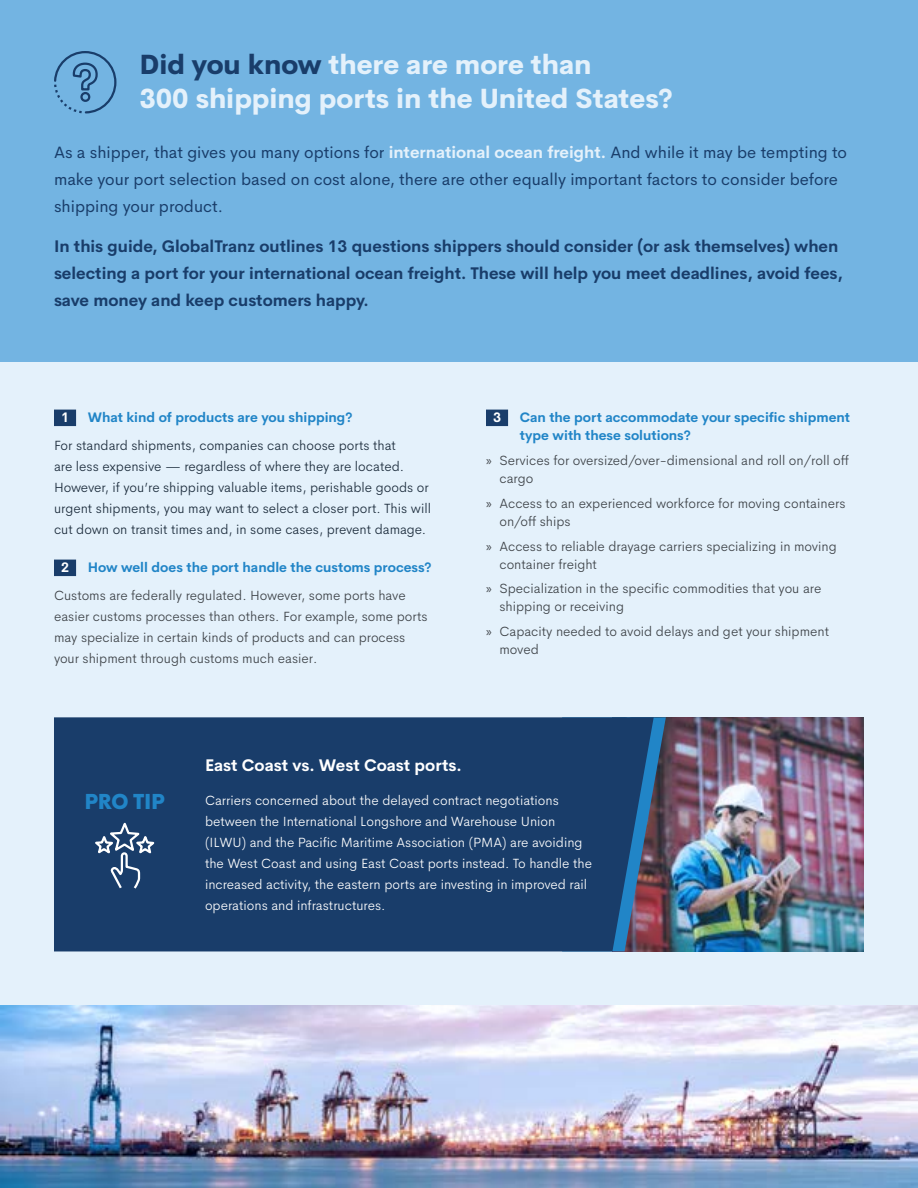
<style>
.page{position:relative;width:918px;height:1188px;background:#fff}
.page>*{position:absolute;margin:0;border:0;box-sizing:border-box;transform-origin:0 0}
.t1{font:800 27px/33.8px "Cerebri Sans";color:#e4f1fb}
.t2{font:800 21px "Cerebri Sans";letter-spacing:-.01em;color:#2185c7}
.t3{font:700 16.5px/27px "Cerebri Sans";color:#193d6a}
.t4{font:16.5px/27px "Cerebri Sans";color:#193d6a}
.t5{font:700 16.5px "Cerebri Sans";color:#fff}
.t6{font:300 13.5px/18px "Cerebri Sans";color:#3c4146}
.t7{font:300 13.5px/21px "Cerebri Sans";color:#fff}
.t8{font:300 13.5px/21px "Cerebri Sans";color:#1a2a3a}
.t9{font:700 13.5px/18px "Cerebri Sans";color:#2185c7}
.t10{font:700 13.5px "Cerebri Sans";color:#fff}
.s1{color:#193d6a}
.s2{font-weight:700;color:#e4f1fb}
.s3{font-family:"Myriad Pro";font-weight:400}
</style>
<div class="page">
<div style="left:0;top:348px;width:918px;height:658px;background:#e4f1fb"></div>
<div style="left:0;top:0;width:918px;height:361px;background:#73b4e2"></div>
<div style="left:54px;top:410px;width:22px;height:16px;background:#193d6a"></div>
<div style="left:54px;top:560px;width:22px;height:16px;background:#193d6a"></div>
<div style="left:486px;top:410px;width:22px;height:16px;background:#193d6a"></div>
<img style="left:612px;top:717px;width:252px;height:235px">
<svg style="left:654px;top:717px;width:12px;height:234px;background:#514355"></svg>
<div style="left:54px;top:717px;width:600px;height:234px;background:#193d6a"></div>
<svg style="left:91px;top:818px;width:68px;height:73px;background:#38577e"></svg>
<img style="left:0;top:1006px;width:918px;height:182px">
<svg style="left:54px;top:51px;width:63px;height:63px"></svg>
<h1 class="t1" style="left:140px;top:45px;width:535px"><span class="s1">Did you know</span> there are more than<br>300 shipping ports in the United States?</h1>
<p class="t4" style="left:54px;top:137px;width:795px">As a shipper, that gives you many options for <span class="s2">international ocean freight.</span> And while it may be tempting to make your port selection based on cost alone, there are other equally important factors to consider before shipping your product.</p>
<p class="t3" style="left:54px;top:232px;width:790px">In this guide, GlobalTranz outlines 13 questions shippers should consider (or ask themselves) when selecting a port for your international ocean freight. These will help you meet deadlines, avoid fees, save money and keep customers happy.</p>
<p class="t10" style="left:61px;top:407px;width:10px">1</p>
<p class="t9" style="left:88px;top:407px;width:266px">What kind of products are you shipping?</p>
<p class="t8" style="left:54px;top:434px;width:379px">For standard shipments, companies can choose ports that<br>are less expensive — regardless of where they are located.<br>However, if you’re shipping valuable items, perishable goods or urgent shipments, you may want to select a closer port. This will cut down on transit times and, in some cases, prevent damage.</p>
<p class="t10" style="left:61px;top:557px;width:10px">2</p>
<p class="t9" style="left:88px;top:557px;width:345px">How well does the port handle the customs process?</p>
<p class="t6" style="left:54px;top:584px;width:375px;line-height:21px">Customs are federally regulated. However, some ports have easier customs processes than others. For example, some ports may specialize in certain kinds of products and can process your shipment through customs much easier.</p>
<p class="t10" style="left:493px;top:407px;width:10px">3</p>
<p class="t9" style="left:520px;top:407px;width:332px">Can the port accommodate your specific shipment type with these solutions?</p>
<p class="t6" style="left:500px;top:450px;width:351px;text-indent:-14px"><span class="s3">»</span> Services for oversized/over-dimensional and roll on/roll off cargo</p>
<p class="t6" style="left:500px;top:493px;width:347px;text-indent:-14px"><span class="s3">»</span> Access to an experienced workforce for moving containers on/off ships</p>
<p class="t6" style="left:500px;top:536px;width:339px;text-indent:-14px"><span class="s3">»</span> Access to reliable drayage carriers specializing in moving container freight</p>
<p class="t6" style="left:500px;top:578px;width:323px;text-indent:-14px"><span class="s3">»</span> Specialization in the specific commodities that you are shipping or receiving</p>
<p class="t6" style="left:500px;top:621px;width:331px;text-indent:-14px"><span class="s3">»</span> Capacity needed to avoid delays and get your shipment moved</p>
<h2 class="t2" style="left:84px;top:784px;width:82px">PRO TIP</h2>
<p class="t5" style="left:205px;top:752px;width:258px">East Coast vs. West Coast ports.</p>
<p class="t7" style="left:205px;top:789px;width:388px">Carriers concerned about the delayed contract negotiations between the International Longshore and Warehouse Union (ILWU) and the Pacific Maritime Association (PMA) are avoiding the West Coast and using East Coast ports instead. To handle the increased activity, the eastern ports are investing in improved rail operations and infrastructures.</p>
</div>
